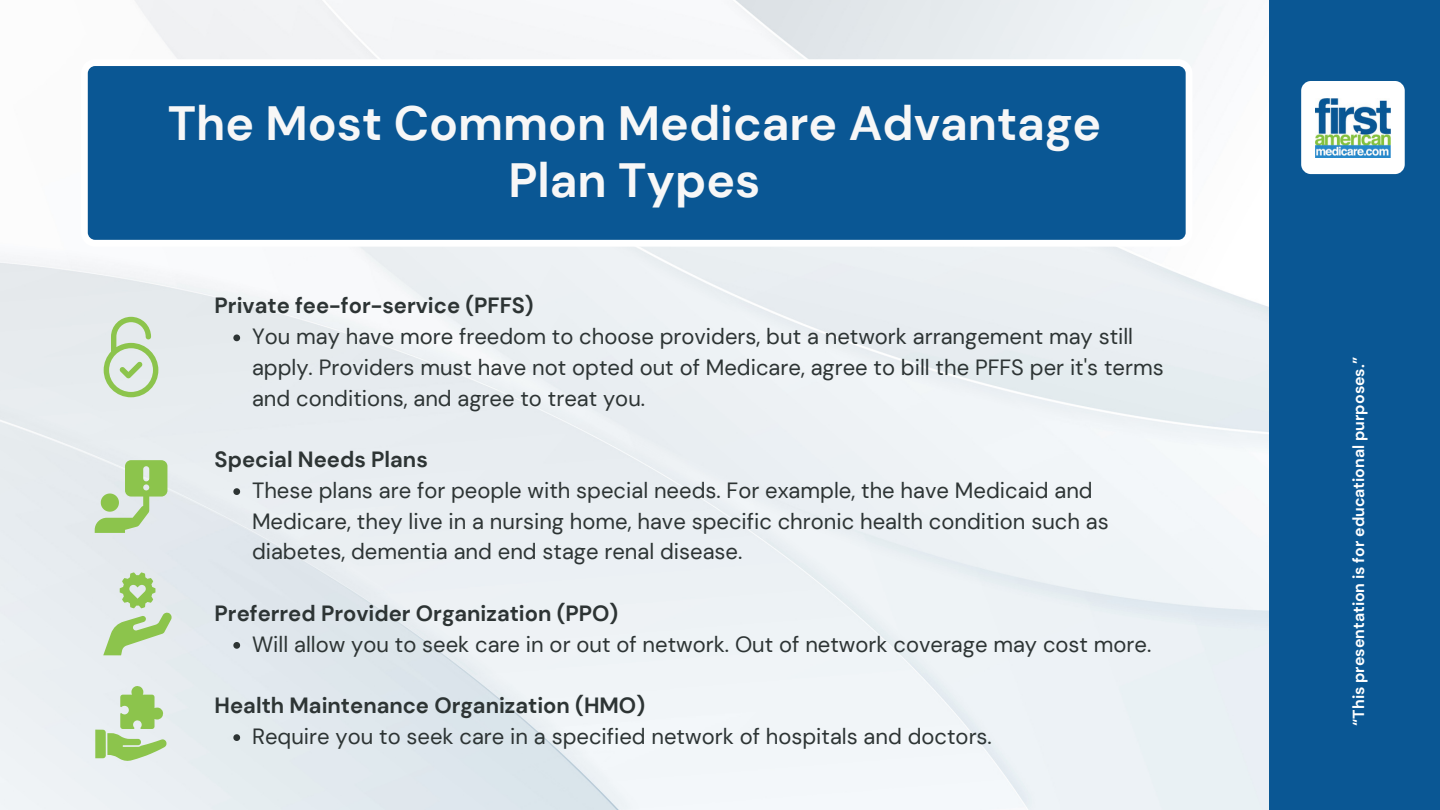
<style>
.page{position:relative;width:1440px;height:810px;background:#0a5794}
.page>*{position:absolute;margin:0;border:0;box-sizing:border-box;transform-origin:0 0}
.t1{font:700 48px/57px "DM Sans";color:#f7f7f7;text-align:center}
.t2{font:22px/30.8px "DM Sans";color:#2d3434}
.t3{font:700 22px "DM Sans";color:#2d3434}
.t4{font:700 16px "DM Sans";color:#fff}
</style>
<div class="page">
<img style="left:0;top:0;width:1268px;height:810px">
<svg style="left:81px;top:59px;width:1111px;height:188px"></svg>
<svg style="left:233px;top:334px;width:7px;height:7px"></svg>
<svg style="left:233px;top:488px;width:7px;height:7px"></svg>
<svg style="left:233px;top:642px;width:7px;height:7px"></svg>
<svg style="left:233px;top:734px;width:7px;height:7px"></svg>
<svg style="left:104px;top:317px;width:54px;height:80px;background:#c9debb"></svg>
<svg style="left:95px;top:460px;width:72px;height:73px;background:#bbd8a3"></svg>
<svg style="left:103px;top:572px;width:69px;height:83px;background:#c6ddb6"></svg>
<svg style="left:95px;top:686px;width:72px;height:75px;background:#bedaa6"></svg>
<div style="left:1301px;top:81px;width:104px;height:93px;background:#fff;border-radius:10px"></div>
<img style="left:1315px;top:98px;width:75px;height:59px">
<h1 class="t1" style="left:168px;top:95px;width:935px">The Most Common Medicare Advantage<br>Plan Types</h1>
<p class="t3" style="left:215px;top:292px;width:321px">Private fee-for-service (PFFS)</p>
<p class="t2" style="left:252px;top:321px;width:913px">You may have more freedom to choose providers, but a network arrangement may still apply. Providers must have not opted out of Medicare, agree to bill the PFFS per it's terms and conditions, and agree to treat you.</p>
<p class="t3" style="left:215px;top:445px;width:215px">Special Needs Plans</p>
<p class="t2" style="left:252px;top:475px;width:858px">These plans are for people with special needs. For example, the have Medicaid and<br>Medicare, they live in a nursing home, have specific chronic health condition such as diabetes, dementia and end stage renal disease.</p>
<p class="t3" style="left:215px;top:599px;width:405px">Preferred Provider Organization (PPO)</p>
<p class="t2" style="left:252px;top:629px;width:901px">Will allow you to seek care in or out of network. Out of network coverage may cost more.</p>
<p class="t3" style="left:215px;top:691px;width:432px">Health Maintenance Organization (HMO)</p>
<p class="t2" style="left:252px;top:721px;width:741px">Require you to seek care in a specified network of hospitals and doctors.</p>
<p class="t4" style="left:1348px;top:726px;width:370px;rotate:-90deg">“This presentation is for educational purposes.”</p>
</div>
